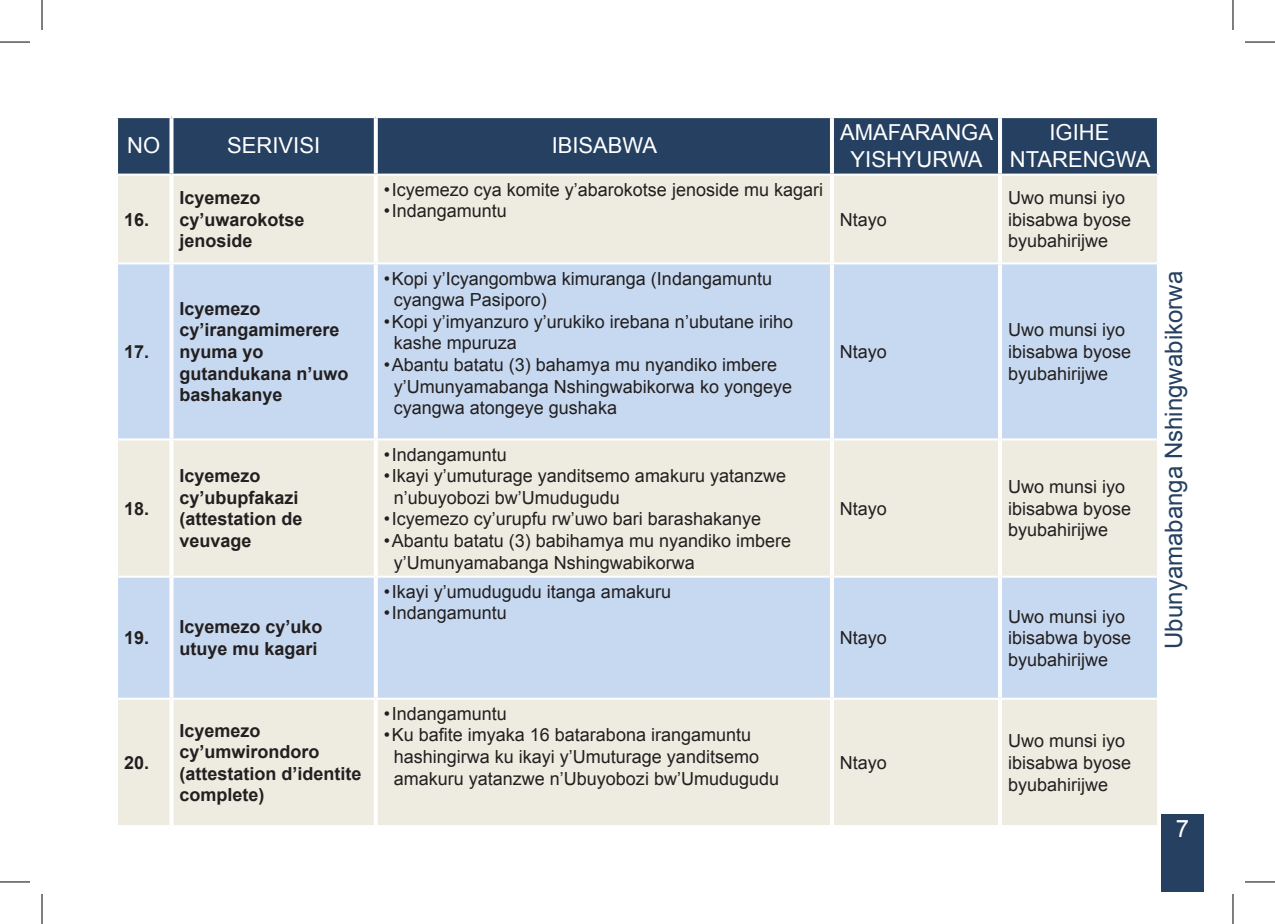
<style>
.page{position:relative;width:1275px;height:924px;background:#fff}
.page>*{position:absolute;margin:0;border:0;box-sizing:border-box;transform-origin:0 0}
.Chap-Ruhande{font:24px "Arial";color:#254061}
.t1{font:24px "Arial";color:#fff}
.Titre-tbl{font:22px/26.4px "Arial";color:#fff;text-align:center}
.txt-tbl{font:18px/21.6px "Arial";color:#231f20}
.txt-tbl_bold{font:700 18px/21.6px "Arial";color:#231f20}
.txt-tbl_bold-2{font:18px "Arial";color:#231f20}
</style>
<div class="page">
<div style="left:1161px;top:814px;width:42px;height:77px;background:#254061"></div>
<div style="left:118px;top:118px;width:880px;height:55px;background:#254061"></div>
<div style="left:1000px;top:116px;width:159px;height:58px;background:#254061"></div>
<div style="left:118px;top:175px;width:1039px;height:649px;background:#eeece1"></div>
<svg style="left:118px;top:264px;width:1039px;height:433px;background:#d2dfec"></svg>
<svg style="left:169px;top:118px;width:4px;height:55px"></svg>
<svg style="left:374px;top:118px;width:4px;height:55px"></svg>
<hr style="left:830px;top:118px;width:4px;height:55px;background:#fff">
<hr style="left:998px;top:118px;width:4px;height:55px;background:#fff">
<svg style="left:169px;top:175px;width:4px;height:87px"></svg>
<hr style="left:374px;top:175px;width:4px;height:87px;background:#fff">
<hr style="left:830px;top:175px;width:4px;height:87px;background:#fff">
<hr style="left:998px;top:175px;width:4px;height:87px;background:#fff">
<svg style="left:169px;top:264px;width:4px;height:174px"></svg>
<hr style="left:374px;top:264px;width:4px;height:174px;background:#fff">
<hr style="left:830px;top:264px;width:4px;height:174px;background:#fff">
<hr style="left:998px;top:264px;width:4px;height:174px;background:#fff">
<svg style="left:169px;top:440px;width:4px;height:135px"></svg>
<hr style="left:374px;top:440px;width:4px;height:135px;background:#fff">
<hr style="left:830px;top:440px;width:4px;height:135px;background:#fff">
<hr style="left:998px;top:440px;width:4px;height:135px;background:#fff">
<svg style="left:169px;top:577px;width:4px;height:120px"></svg>
<hr style="left:374px;top:577px;width:4px;height:120px;background:#fff">
<hr style="left:830px;top:577px;width:4px;height:120px;background:#fff">
<hr style="left:998px;top:577px;width:4px;height:120px;background:#fff">
<svg style="left:169px;top:699px;width:4px;height:125px"></svg>
<hr style="left:374px;top:699px;width:4px;height:125px;background:#fff">
<hr style="left:830px;top:699px;width:4px;height:125px;background:#fff">
<hr style="left:998px;top:699px;width:4px;height:125px;background:#fff">
<hr style="left:118px;top:438px;width:53px;height:2px;background:#fff">
<hr style="left:171px;top:438px;width:205px;height:2px;background:#fff">
<hr style="left:376px;top:438px;width:456px;height:2px;background:#fff">
<hr style="left:832px;top:438px;width:168px;height:2px;background:#fff">
<hr style="left:1000px;top:438px;width:157px;height:2px;background:#fff">
<hr style="left:118px;top:575px;width:53px;height:2px;background:#fff">
<hr style="left:171px;top:575px;width:205px;height:2px;background:#fff">
<hr style="left:376px;top:575px;width:456px;height:2px;background:#fff">
<hr style="left:832px;top:575px;width:168px;height:2px;background:#fff">
<hr style="left:1000px;top:575px;width:157px;height:2px;background:#fff">
<hr style="left:118px;top:697px;width:53px;height:2px;background:#fff">
<hr style="left:171px;top:697px;width:205px;height:2px;background:#fff">
<hr style="left:376px;top:697px;width:456px;height:2px;background:#fff">
<hr style="left:832px;top:697px;width:168px;height:2px;background:#fff">
<hr style="left:1000px;top:697px;width:157px;height:2px;background:#fff">
<hr style="left:118px;top:262px;width:53px;height:2px;background:#fff">
<hr style="left:171px;top:262px;width:205px;height:2px;background:#fff">
<hr style="left:376px;top:262px;width:456px;height:2px;background:#fff">
<hr style="left:832px;top:262px;width:168px;height:2px;background:#fff">
<hr style="left:1000px;top:262px;width:157px;height:2px;background:#fff">
<hr style="left:1000px;top:114px;width:161px;height:4px;background:#fff">
<hr style="left:1157px;top:118px;width:4px;height:56px;background:#fff">
<hr style="left:1000px;top:173px;width:157px;height:2px;background:#fff">
<hr style="left:0;top:42px;width:30px;height:1px;background:#000">
<hr style="left:1245px;top:42px;width:30px;height:1px;background:#000">
<hr style="left:0;top:881px;width:30px;height:1px;background:#000">
<hr style="left:1245px;top:881px;width:30px;height:1px;background:#000">
<hr style="left:42px;top:0;width:1px;height:30px;background:#000">
<hr style="left:42px;top:893px;width:1px;height:30px;background:#000">
<hr style="left:1232px;top:0;width:1px;height:30px;background:#000">
<hr style="left:1232px;top:893px;width:1px;height:30px;background:#000">
<p class="Titre-tbl" style="left:127px;top:133px;width:35px">NO</p>
<p class="Titre-tbl" style="left:227px;top:133px;width:94px">SERIVISI</p>
<p class="Titre-tbl" style="left:552px;top:133px;width:107px">IBISABWA</p>
<p class="Titre-tbl" style="left:840px;top:119px;width:154px">AMAFARANGA<br>YISHYURWA</p>
<p class="Titre-tbl" style="left:1009px;top:119px;width:142px">IGIHE<br>NTARENGWA</p>
<p class="txt-tbl_bold" style="left:124px;top:209px;width:27px">16.</p>
<p class="txt-tbl_bold" style="left:124px;top:341px;width:27px">17.</p>
<p class="txt-tbl_bold" style="left:124px;top:498px;width:27px">18.</p>
<p class="txt-tbl_bold" style="left:179px;top:187px;width:127px">Icyemezo cy’uwarokotse</p>
<p class="txt-tbl_bold" style="left:179px;top:230px;width:75px">jenoside</p>
<p class="txt-tbl_bold" style="left:179px;top:298px;width:171px">Icyemezo cy’irangamimerere nyuma yo gutandukana n’uwo bashakanye</p>
<p class="txt-tbl_bold" style="left:179px;top:465px;width:125px">Icyemezo cy’ubupfakazi (attestation de veuvage</p>
<p class="txt-tbl_bold" style="left:124px;top:627px;width:27px">19.</p>
<p class="txt-tbl_bold" style="left:179px;top:616px;width:145px">Icyemezo cy’uko utuye mu kagari</p>
<p class="txt-tbl" style="left:384px;top:179px;width:441px">•Icyemezo cya komite y’abarokotse jenoside mu kagari</p>
<p class="txt-tbl" style="left:384px;top:200px;width:125px">•Indangamuntu</p>
<p class="txt-tbl" style="left:840px;top:208px;width:49px">Ntayo</p>
<p class="txt-tbl" style="left:394px;top:267px;width:380px;text-indent:-10px">•Kopi y’Icyangombwa kimuranga (Indangamuntu cyangwa Pasiporo)</p>
<p class="txt-tbl" style="left:394px;top:311px;width:401px;text-indent:-10px">•Kopi y’imyanzuro y’urukiko irebana n’ubutane iriho kashe mpuruza</p>
<p class="txt-tbl" style="left:394px;top:354px;width:400px;text-indent:-10px">•Abantu batatu (3) bahamya mu nyandiko imbere y’Umunyamabanga Nshingwabikorwa ko yongeye cyangwa atongeye gushaka</p>
<p class="txt-tbl" style="left:384px;top:443px;width:125px">•Indangamuntu</p>
<p class="txt-tbl" style="left:394px;top:465px;width:394px;text-indent:-10px">•Ikayi y’umuturage yanditsemo amakuru yatanzwe n’ubuyobozi bw’Umudugudu</p>
<p class="txt-tbl" style="left:384px;top:508px;width:379px">•Icyemezo cy’urupfu rw’uwo bari barashakanye</p>
<p class="txt-tbl" style="left:394px;top:530px;width:399px;text-indent:-10px">•Abantu batatu (3) babihamya mu nyandiko imbere y’Umunyamabanga Nshingwabikorwa</p>
<p class="txt-tbl" style="left:384px;top:580px;width:289px">•Ikayi y’umudugudu itanga amakuru</p>
<p class="txt-tbl" style="left:384px;top:602px;width:125px">•Indangamuntu</p>
<p class="txt-tbl" style="left:840px;top:341px;width:49px">Ntayo</p>
<p class="txt-tbl" style="left:840px;top:497px;width:49px">Ntayo</p>
<p class="txt-tbl_bold-2" style="left:840px;top:626px;width:49px">Ntayo</p>
<p class="txt-tbl" style="left:1008px;top:187px;width:125px">Uwo munsi iyo ibisabwa byose byubahirijwe</p>
<p class="txt-tbl" style="left:1008px;top:319px;width:125px">Uwo munsi iyo ibisabwa byose byubahirijwe</p>
<p class="txt-tbl" style="left:1008px;top:476px;width:125px">Uwo munsi iyo ibisabwa byose byubahirijwe</p>
<p class="txt-tbl" style="left:1008px;top:605px;width:125px">Uwo munsi iyo ibisabwa byose byubahirijwe</p>
<p class="Chap-Ruhande" style="left:1158px;top:648px;width:379px;rotate:-90deg">Ubunyamabanga Nshingwabikorwa</p>
<p class="txt-tbl_bold" style="left:124px;top:752px;width:27px">20.</p>
<p class="txt-tbl_bold" style="left:179px;top:719px;width:184px">Icyemezo cy’umwirondoro (attestation d’identite complete)</p>
<p class="txt-tbl" style="left:384px;top:702px;width:125px">•Indangamuntu</p>
<p class="txt-tbl" style="left:394px;top:724px;width:387px;text-indent:-10px">•Ku bafite imyaka 16 batarabona irangamuntu hashingirwa ku ikayi y’Umuturage yanditsemo amakuru yatanzwe n’Ubuyobozi bw’Umudugudu</p>
<p class="txt-tbl" style="left:840px;top:751px;width:49px">Ntayo</p>
<p class="txt-tbl" style="left:1008px;top:730px;width:125px">Uwo munsi iyo ibisabwa byose byubahirijwe</p>
<h1 class="t1" style="left:1175px;top:812px;width:15px">7</h1>
</div>
